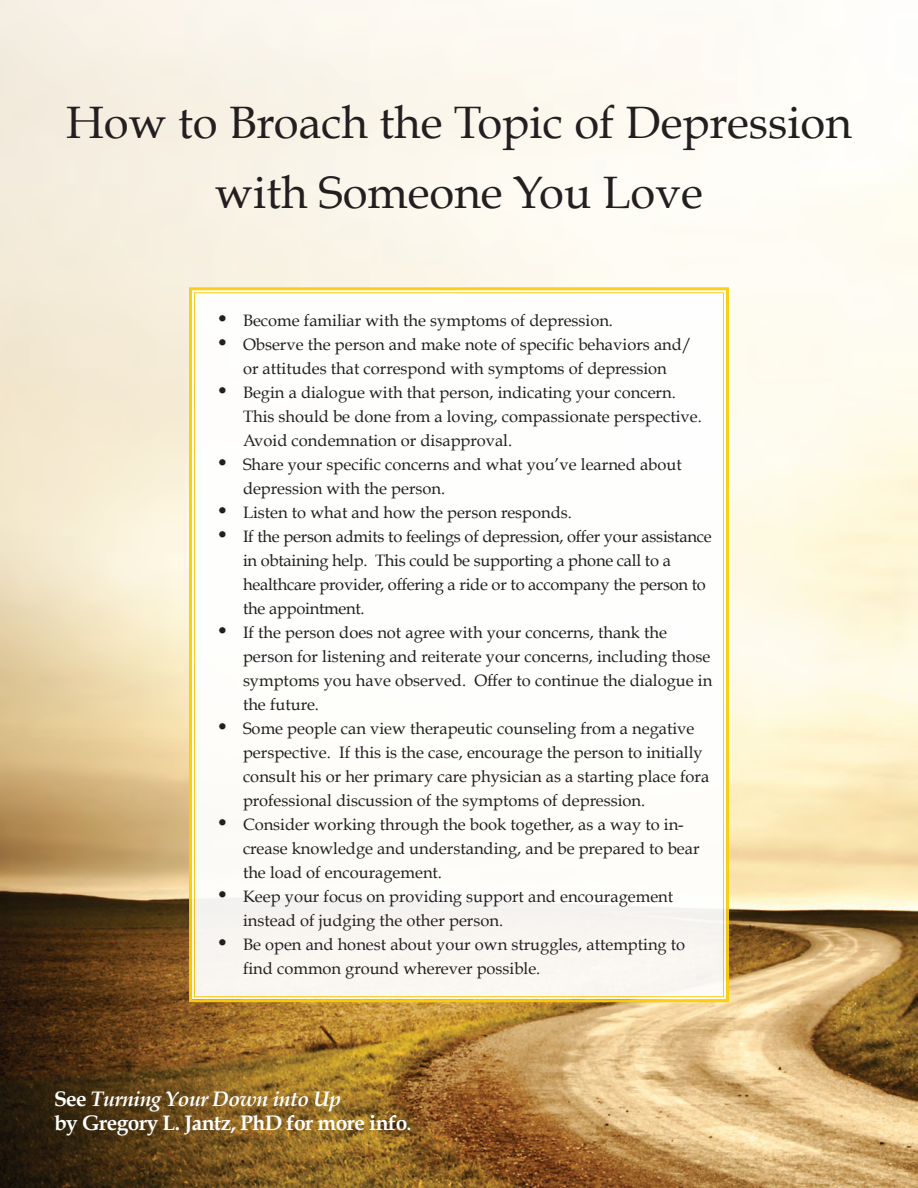
<style>
.page{position:relative;width:918px;height:1188px;background:#fff}
.page>*{position:absolute;margin:0;border:0;box-sizing:border-box;transform-origin:0 0}
.t1{font:45.45px/69.9px "Book Antiqua";color:#231f20;text-align:center}
.t2{font:700 21px/24px "Book Antiqua";letter-spacing:-.025em;color:#fff}
.t3{font:16.5px/24px "Book Antiqua";color:#231f20}
.s1{font-size:21px}
.s2{font-style:italic}
.s3{font-size:18px}
</style>
<div class="page">
<img style="left:0;top:0;width:918px;height:1188px">
<svg style="left:188px;top:286px;width:542px;height:718px"></svg>
<h1 class="t1" style="left:66px;top:87px;width:787px">How to Broach the Topic of Depression with Someone You Love</h1>
<p class="t3" style="left:216px;top:308px;width:399px"><span class="s1">•</span> Become familiar with the symptoms of depression.</p>
<p class="t3" style="left:216px;top:332px;width:477px;text-align:center"><span class="s1">•</span> Observe the person and make note of specific behaviors and/ or attitudes that correspond with symptoms of depression</p>
<p class="t3" style="left:243px;top:380px;width:460px;text-indent:-27px"><span class="s1">•</span> Begin a dialogue with that person, indicating your concern.<br>This should be done from a loving, compassionate perspective.<br>Avoid condemnation or disapproval.</p>
<p class="t3" style="left:243px;top:452px;width:440px;text-indent:-27px"><span class="s1">•</span> Share your specific concerns and what you’ve learned about depression with the person.</p>
<p class="t3" style="left:216px;top:500px;width:358px"><span class="s1">•</span> Listen to what and how the person responds.</p>
<p class="t3" style="left:243px;top:524px;width:470px;text-indent:-27px"><span class="s1">•</span> If the person admits to feelings of depression, offer your assistance in obtaining help. This could be supporting a phone call to a healthcare provider, offering a ride or to accompany the person to the appointment.</p>
<p class="t3" style="left:243px;top:620px;width:471px;text-indent:-27px"><span class="s1">•</span> If the person does not agree with your concerns, thank the person for listening and reiterate your concerns, including those symptoms you have observed. Offer to continue the dialogue in the future.</p>
<p class="t3" style="left:243px;top:716px;width:468px;text-indent:-27px"><span class="s1">•</span> Some people can view therapeutic counseling from a negative perspective. If this is the case, encourage the person to initially consult his or her primary care physician as a starting place fora professional discussion of the symptoms of depression.</p>
<p class="t3" style="left:243px;top:812px;width:458px;text-indent:-27px"><span class="s1">•</span> Consider working through the book together, as a way to in&shy;crease knowledge and understanding, and be prepared to bear the load of encouragement.</p>
<p class="t3" style="left:243px;top:884px;width:432px;text-indent:-27px"><span class="s1">•</span> Keep your focus on providing support and encouragement instead of judging the other person.</p>
<p class="t3" style="left:243px;top:932px;width:444px;text-indent:-27px"><span class="s1">•</span> Be open and honest about your own struggles, attempting to find common ground wherever possible.</p>
<p class="t2" style="left:54px;top:1087px;width:359px">See <span class="s2">Turning Your Down into Up<br></span>by Gregory L. Jantz, PhD for more info<span class="s3">.</span></p>
</div>
